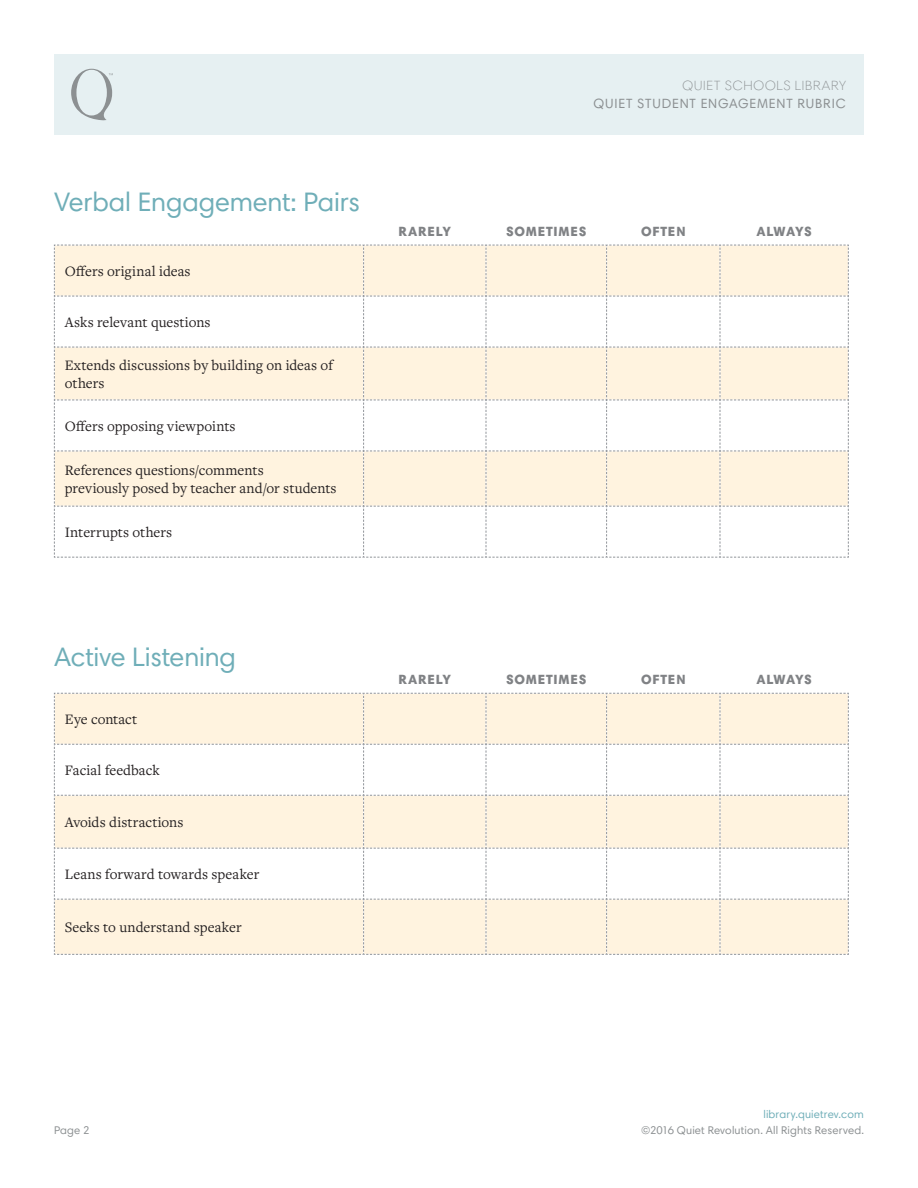
<style>
.page{position:relative;width:918px;height:1188px;background:#fff}
.page>*{position:absolute;margin:0;border:0;box-sizing:border-box;transform-origin:0 0}
.Page_Title{font:27px "Harmonia Sans Std";letter-spacing:-.005em;color:#6faeb8}
.Question{font:15px/18px "Freight Text Pro";letter-spacing:.005em;color:#231f20}
._05_Subsection_Heade{font:900 13.5px "Harmonia Sans Std";letter-spacing:.055em;color:#808285}
.t1{font:13.5px "Harmonia Sans Std";letter-spacing:.06em;color:#8c9092}
.t2{font:300 13.5px "Harmonia Sans Std";letter-spacing:.06em;color:#8c9092}
.t3{font:11.25px "Harmonia Sans Std";letter-spacing:.015em;color:#8c9092}
.t4{font:11.25px "Harmonia Sans Std";letter-spacing:.015em;color:#6faeb8}
</style>
<div class="page">
<div style="left:54px;top:54px;width:810px;height:81px;background:#e6f0f2"></div>
<svg style="left:71px;top:69px;width:42px;height:51px"></svg>
<svg style="left:54px;top:244px;width:795px;height:314px"></svg>
<svg style="left:54px;top:693px;width:795px;height:262px"></svg>
<p class="Page_Title" style="left:54px;top:185px;width:308px">Verbal Engagement: Pairs</p>
<p class="Question" style="left:65px;top:261px;width:127px">Offers original ideas</p>
<p class="Question" style="left:65px;top:312px;width:147px">Asks relevant questions</p>
<p class="Question" style="left:65px;top:355px;width:270px">Extends discussions by building on ideas of others</p>
<p class="Question" style="left:65px;top:416px;width:172px">Offers opposing viewpoints</p>
<p class="Question" style="left:65px;top:460px;width:273px">References questions/comments<br>previously posed by teacher and/or students</p>
<p class="Question" style="left:65px;top:523px;width:109px">Interrupts others</p>
<p class="t2" style="left:683px;top:78px;width:165px">QUIET SCHOOLS LIBRARY</p>
<p class="t1" style="left:593px;top:95px;width:254px">QUIET STUDENT ENGAGEMENT RUBRIC</p>
<p class="_05_Subsection_Heade" style="left:398px;top:223px;width:54px">RARELY</p>
<p class="_05_Subsection_Heade" style="left:506px;top:223px;width:82px">SOMETIMES</p>
<p class="_05_Subsection_Heade" style="left:641px;top:223px;width:46px">OFTEN</p>
<p class="_05_Subsection_Heade" style="left:756px;top:223px;width:57px">ALWAYS</p>
<p class="Page_Title" style="left:54px;top:640px;width:184px">Active Listening</p>
<p class="Question" style="left:65px;top:710px;width:74px">Eye contact</p>
<p class="Question" style="left:65px;top:761px;width:96px">Facial feedback</p>
<p class="Question" style="left:65px;top:813px;width:120px">Avoids distractions</p>
<p class="Question" style="left:65px;top:865px;width:196px">Leans forward towards speaker</p>
<p class="Question" style="left:65px;top:918px;width:178px">Seeks to understand speaker</p>
<p class="_05_Subsection_Heade" style="left:398px;top:671px;width:54px">RARELY</p>
<p class="_05_Subsection_Heade" style="left:506px;top:671px;width:82px">SOMETIMES</p>
<p class="_05_Subsection_Heade" style="left:641px;top:671px;width:46px">OFTEN</p>
<p class="_05_Subsection_Heade" style="left:756px;top:671px;width:57px">ALWAYS</p>
<p class="t4" style="left:763px;top:1107px;width:102px">library.quietrev.com</p>
<p class="t3" style="left:54px;top:1123px;width:37px">Page 2</p>
<p class="t3" style="left:641px;top:1123px;width:224px">©2016 Quiet Revolution. All Rights Reserved.</p>
</div>
